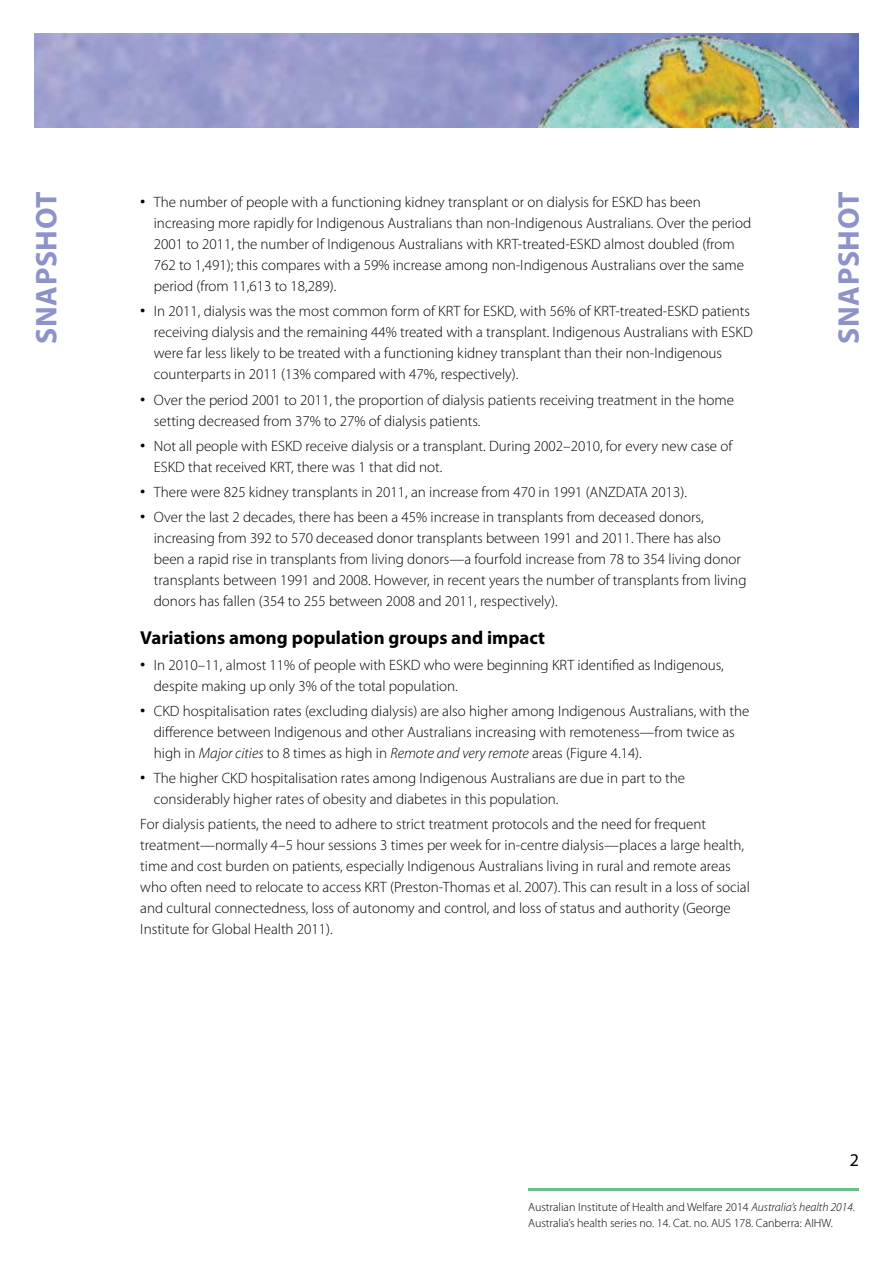
<style>
.page{position:relative;width:893px;height:1263px;background:#fff}
.page>*{position:absolute;margin:0;border:0;box-sizing:border-box;transform-origin:0 0}
.t1{font:700 30px "Myriad Pro";letter-spacing:.02em;color:#8d92c8}
.BODY_-_Heading_3{font:700 18.75px "Myriad Pro";color:#000}
.t2{font:18px "Myriad Pro";color:#000}
.BODY_-_Bullet_Text{font:300 15px/21px "Myriad Pro";color:#000}
.BODY_-_Text{font:300 15px/21px "Myriad Pro";color:#000}
.t3{font:300 12px/16.5px "Myriad Pro";color:#000}
.s1{font-size:21px}
.s2{font-style:italic}
</style>
<div class="page">
<img style="left:34px;top:34px;width:825px;height:93px">
<img style="left:530px;top:34px;width:322px;height:93px">
<hr style="left:528px;top:1188px;width:331px;height:2px;background:#6fbf8e">
<h1 class="t1" style="left:27px;top:344px;width:153px;rotate:-90deg">SNAPSHOT</h1>
<h1 class="t1" style="left:829px;top:344px;width:153px;rotate:-90deg">SNAPSHOT</h1>
<p class="BODY_-_Bullet_Text" style="left:154px;top:191px;width:599px;text-indent:-14px"><span class="s1">•</span> The number of people with a functioning kidney transplant or on dialysis for ESKD has been increasing more rapidly for Indigenous Australians than non-Indigenous Australians. Over the period 2001 to 2011, the number of Indigenous Australians with KRT-treated-ESKD almost doubled (from 762 to 1,491); this compares with a 59% increase among non-Indigenous Australians over the same period (from 11,613 to 18,289).</p>
<p class="BODY_-_Bullet_Text" style="left:154px;top:301px;width:600px;text-indent:-14px"><span class="s1">•</span> In 2011, dialysis was the most common form of KRT for ESKD, with 56% of KRT-treated-ESKD patients receiving dialysis and the remaining 44% treated with a transplant. Indigenous Australians with ESKD were far less likely to be treated with a functioning kidney transplant than their non-Indigenous counterparts in 2011 (13% compared with 47%, respectively).</p>
<p class="BODY_-_Bullet_Text" style="left:154px;top:389px;width:582px;text-indent:-14px"><span class="s1">•</span> Over the period 2001 to 2011, the proportion of dialysis patients receiving treatment in the home setting decreased from 37% to 27% of dialysis patients.</p>
<p class="BODY_-_Bullet_Text" style="left:154px;top:435px;width:580px;text-indent:-14px"><span class="s1">•</span> Not all people with ESKD receive dialysis or a transplant. During 2002–2010, for every new case of<br>ESKD that received KRT, there was 1 that did not.</p>
<p class="BODY_-_Bullet_Text" style="left:140px;top:481px;width:548px"><span class="s1">•</span> There were 825 kidney transplants in 2011, an increase from 470 in 1991 (ANZDATA 2013).</p>
<p class="BODY_-_Bullet_Text" style="left:154px;top:507px;width:594px;text-indent:-14px"><span class="s1">•</span> Over the last 2 decades, there has been a 45% increase in transplants from deceased donors, increasing from 392 to 570 deceased donor transplants between 1991 and 2011. There has also been a rapid rise in transplants from living donors—a fourfold increase from 78 to 354 living donor transplants between 1991 and 2008. However, in recent years the number of transplants from living donors has fallen (354 to 255 between 2008 and 2011, respectively).</p>
<h2 class="BODY_-_Heading_3" style="left:140px;top:626px;width:406px">Variations among population groups and impact</h2>
<p class="BODY_-_Bullet_Text" style="left:154px;top:654px;width:572px;text-indent:-14px"><span class="s1">•</span> In 2010–11, almost 11% of people with ESKD who were beginning KRT identified as Indigenous, despite making up only 3% of the total population.</p>
<p class="BODY_-_Bullet_Text" style="left:154px;top:700px;width:597px;text-indent:-14px"><span class="s1">•</span> CKD hospitalisation rates (excluding dialysis) are also higher among Indigenous Australians, with the difference between Indigenous and other Australians increasing with remoteness—from twice as high in <span class="s2">Major cities</span> to 8 times as high in <span class="s2">Remote and very remote</span> areas (Figure 4.14).</p>
<p class="BODY_-_Bullet_Text" style="left:154px;top:767px;width:533px;text-indent:-14px"><span class="s1">•</span> The higher CKD hospitalisation rates among Indigenous Australians are due in part to the considerably higher rates of obesity and diabetes in this population.</p>
<p class="BODY_-_Text" style="left:140px;top:814px;width:611px">For dialysis patients, the need to adhere to strict treatment protocols and the need for frequent treatment—normally 4–5 hour sessions 3 times per week for in-centre dialysis—places a large health, time and cost burden on patients, especially Indigenous Australians living in rural and remote areas who often need to relocate to access KRT (Preston-Thomas et al. 2007). This can result in a loss of social and cultural connectedness, loss of autonomy and control, and loss of status and authority (George Institute for Global Health 2011).</p>
<p class="t2" style="left:850px;top:1149px;width:11px">2</p>
<p class="t3" style="left:528px;top:1198px;width:328px">Australian Institute of Health and Welfare 2014 <span class="s2">Australia’s health 2014</span>.<br>Australia’s health series no. 14. Cat. no. AUS 178. Canberra: AIHW.</p>
</div>
